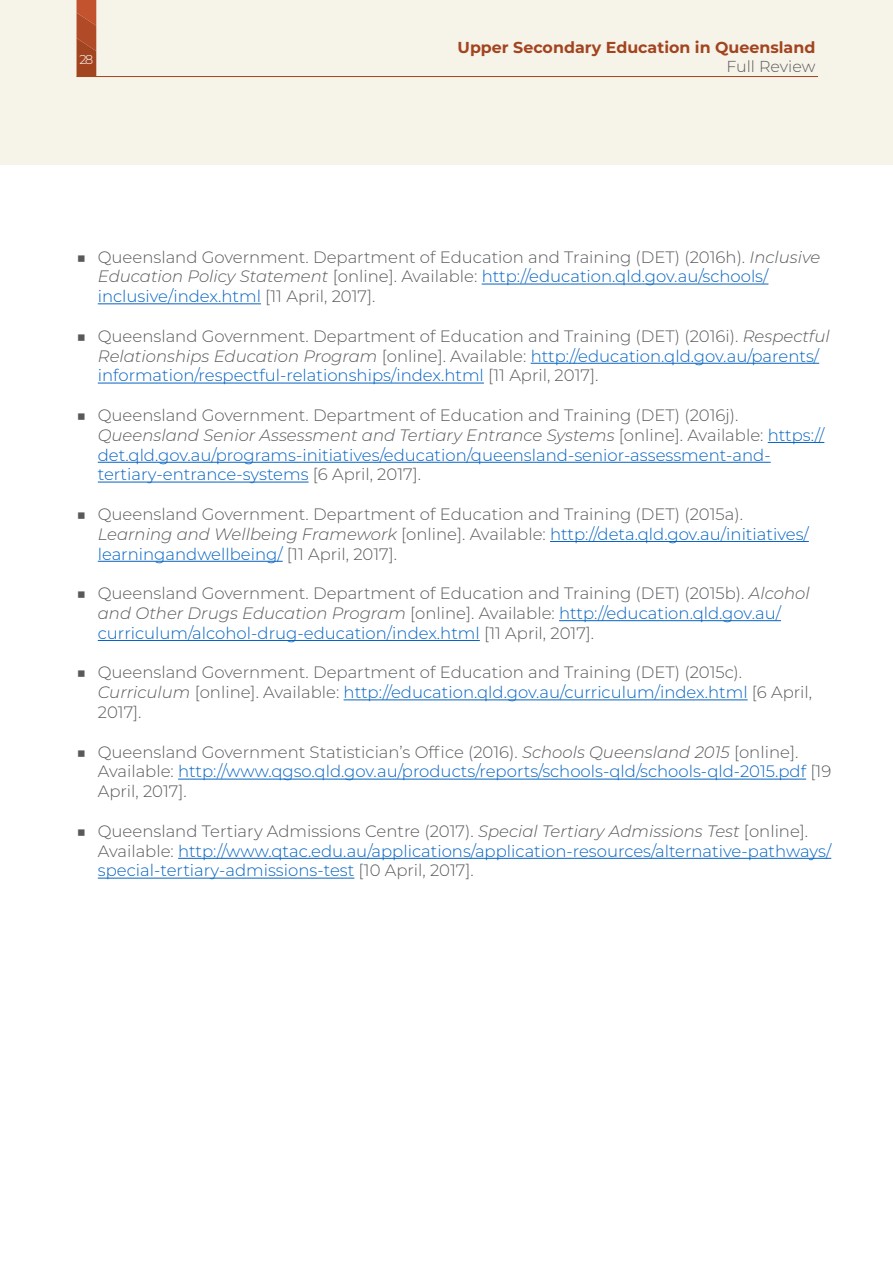
<style>
.page{position:relative;width:893px;height:1263px;background:#fff}
.page>*{position:absolute;margin:0;border:0;box-sizing:border-box;transform-origin:0 0}
.t1{font:300 16.5px/19.8px "Montserrat";color:#58595b}
.t2{font:300 16.5px/19.8px "Montserrat";color:#0563c1}
.t3{font:700 15.9px "Montserrat";color:#a2441f}
.t4{font:300 15.9px "Montserrat";color:#58595b}
.t5{font:300 12.9px "Montserrat";color:#fff}
.s1{font-style:italic}
.s2{color:#0563c1}
.s3{color:#58595b}
.s4{font-style:italic;color:#58595b}
</style>
<div class="page">
<div style="left:0;top:0;width:893px;height:164px;background:#f6f3e9"></div>
<svg style="left:77px;top:0;width:19px;height:76px"></svg>
<hr style="left:77px;top:76px;width:741px;height:1px;background:#a2441f">
<hr style="left:482px;top:284px;width:286px;height:1px;background:#0563c1">
<hr style="left:98px;top:303px;width:163px;height:1px;background:#0563c1">
<hr style="left:531px;top:363px;width:288px;height:1px;background:#0563c1">
<hr style="left:98px;top:383px;width:386px;height:1px;background:#0563c1">
<hr style="left:768px;top:442px;width:56px;height:1px;background:#0563c1">
<hr style="left:98px;top:462px;width:673px;height:1px;background:#0563c1">
<hr style="left:98px;top:482px;width:211px;height:1px;background:#0563c1">
<hr style="left:550px;top:541px;width:259px;height:1px;background:#0563c1">
<hr style="left:98px;top:561px;width:185px;height:1px;background:#0563c1">
<hr style="left:559px;top:620px;width:222px;height:1px;background:#0563c1">
<hr style="left:98px;top:640px;width:382px;height:1px;background:#0563c1">
<hr style="left:344px;top:699px;width:404px;height:1px;background:#0563c1">
<hr style="left:178px;top:779px;width:628px;height:1px;background:#0563c1">
<hr style="left:178px;top:858px;width:653px;height:1px;background:#0563c1">
<hr style="left:98px;top:878px;width:256px;height:1px;background:#0563c1">
<p class="t5" style="left:79px;top:50px;width:15px">28</p>
<p class="t3" style="left:458px;top:36px;width:359px">Upper Secondary Education in Queensland</p>
<p class="t4" style="left:726px;top:56px;width:90px">Full Review</p>
<p class="t1" style="left:98px;top:246px;width:724px;text-indent:-21px">■ Queensland Government. Department of Education and Training (DET) (2016h). <span class="s1">Inclusive<br>Education Policy Statement</span> [online]. Available: <span class="s2">http://education.qld.gov.au/schools/ inclusive/index.html</span> [11 April, 2017].</p>
<p class="t1" style="left:98px;top:325px;width:733px;text-indent:-21px">■ Queensland Government. Department of Education and Training (DET) (2016i). <span class="s1">Respectful<br>Relationships Education Program</span> [online]. Available: <span class="s2">http://education.qld.gov.au/parents/ information/respectful-relationships/index.html</span> [11 April, 2017].</p>
<p class="t2" style="left:98px;top:405px;width:728px;text-indent:-21px"><span class="s3">■ Queensland Government. Department of Education and Training (DET) (2016j).<br></span><span class="s4">Queensland Senior Assessment and Tertiary Entrance Systems</span> <span class="s3">[online]. Available:</span> https:// det.qld.gov.au/programs-initiatives/education/queensland-senior-assessment-and&shy;tertiary-entrance-systems <span class="s3">[6 April, 2017].</span></p>
<p class="t1" style="left:98px;top:504px;width:712px;text-indent:-21px">■ Queensland Government. Department of Education and Training (DET) (2015a).<br><span class="s1">Learning and Wellbeing Framework</span> [online]. Available: <span class="s2">http://deta.qld.gov.au/initiatives/ learningandwellbeing/</span> [11 April, 2017].</p>
<p class="t1" style="left:98px;top:583px;width:713px;text-indent:-21px">■ Queensland Government. Department of Education and Training (DET) (2015b). <span class="s1">Alcohol and Other Drugs Education Program</span> [online]. Available: <span class="s2">http://education.qld.gov.au/ curriculum/alcohol-drug-education/index.html</span> [11 April, 2017].</p>
<p class="t1" style="left:98px;top:662px;width:716px;text-indent:-21px">■ Queensland Government. Department of Education and Training (DET) (2015c).<br><span class="s1">Curriculum</span> [online]. Available: <span class="s2">http://education.qld.gov.au/curriculum/index.html</span> [6 April,<br>2017].</p>
<p class="t1" style="left:98px;top:741px;width:735px;text-indent:-21px">■ Queensland Government Statistician’s Office (2016). <span class="s1">Schools Queensland 2015</span> [online].<br>Available: <span class="s2">http://www.qgso.qld.gov.au/products/reports/schools-qld/schools-qld-2015.pdf</span> [19<br>April, 2017].</p>
<p class="t2" style="left:98px;top:820px;width:735px;text-indent:-21px"><span class="s3">■ Queensland Tertiary Admissions Centre (2017).</span> <span class="s4">Special Tertiary Admissions Test</span> <span class="s3">[online].<br>Available:</span> http://www.qtac.edu.au/applications/application-resources/alternative-pathways/ special-tertiary-admissions-test <span class="s3">[10 April, 2017].</span></p>
</div>
